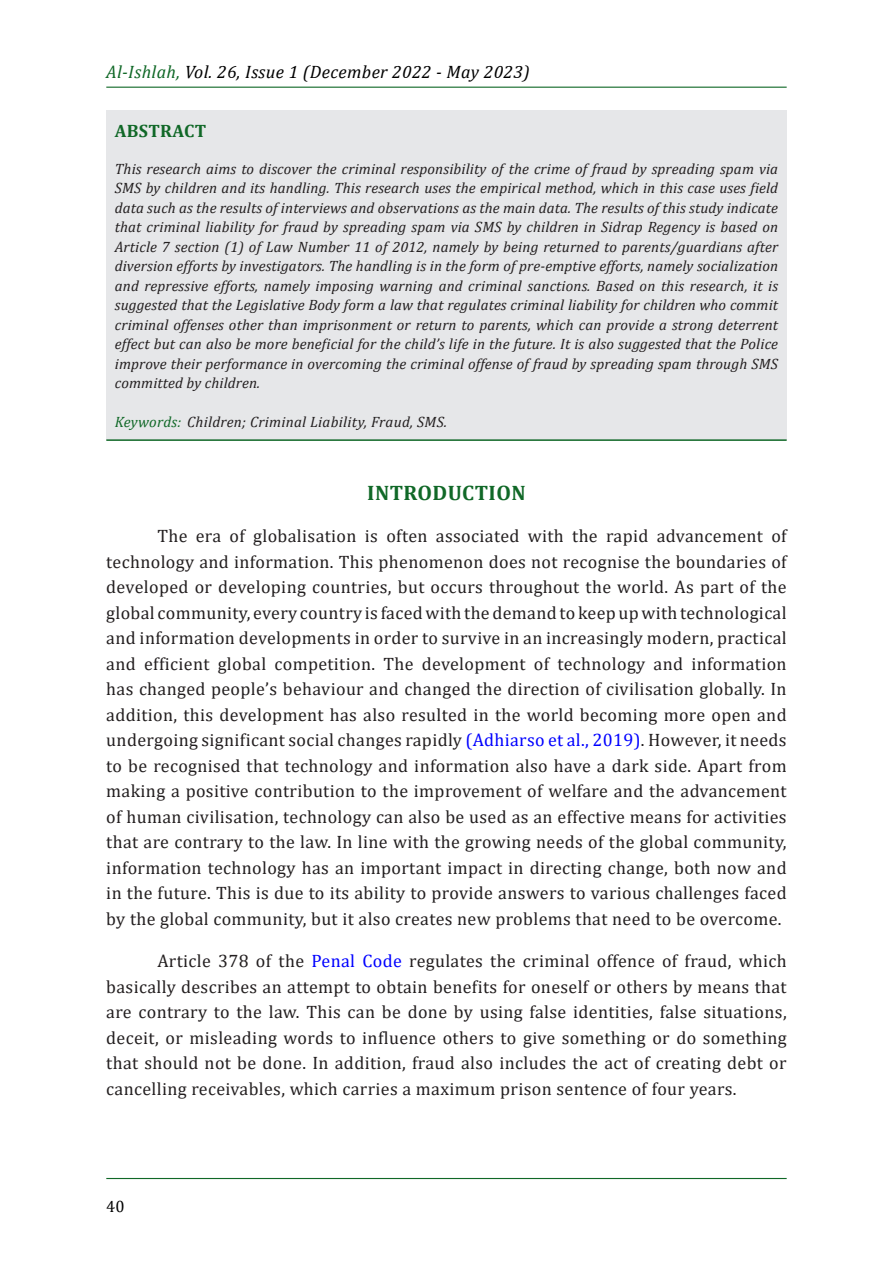
<style>
.page{position:relative;width:893px;height:1263px;background:#fff}
.page>*{position:absolute;margin:0;border:0;box-sizing:border-box;transform-origin:0 0}
.BAB{font:700 21px "Cambria";letter-spacing:.02em;color:#106827}
.Isi_1{font:18px/25.5px "Cambria";letter-spacing:.02em;color:#231f20;text-align:justify}
.t1{font:italic 18px "Cambria";letter-spacing:.02em;color:#000}
.Sub_Bab_A{font:700 18px "Cambria";letter-spacing:.02em;color:#106827}
.t2{font:16.5px "Cambria";color:#000}
.Abstrak{font:italic 15px/19.5px "Cambria";letter-spacing:.01em;color:#231f20;text-align:justify}
.Kata_Kunci{font:italic 15px "Cambria";letter-spacing:.02em;color:#231f20}
.s1{color:#106827}
.s2{color:#00f}
</style>
<div class="page">
<hr style="left:106px;top:87px;width:681px;height:1px;background:#106827">
<hr style="left:106px;top:1178px;width:681px;height:1px;background:#106827">
<div style="left:106px;top:111px;width:681px;height:329px;background:#e6e7e9"></div>
<hr style="left:106px;top:439px;width:681px;height:2px;background:#106827">
<p class="t1" style="left:106px;top:59px;width:425px"><span class="s1">Al-Ishlah,</span> Vol. 26, Issue 1 (December 2022 - May 2023)</p>
<p class="Sub_Bab_A" style="left:115px;top:118px;width:93px">ABSTRACT</p>
<p class="Abstrak" style="left:115px;top:158px;width:665px">This research aims to discover the criminal responsibility of the crime of fraud by spreading spam via SMS by children and its handling. This research uses the empirical method, which in this case uses field data such as the results of interviews and observations as the main data. The results of this study indicate that criminal liability for fraud by spreading spam via SMS by children in Sidrap Regency is based on Article 7 section (1) of Law Number 11 of 2012, namely by being returned to parents/guardians after diversion efforts by investigators. The handling is in the form of pre-emptive efforts, namely socialization and repressive efforts, namely imposing warning and criminal sanctions. Based on this research, it is suggested that the Legislative Body form a law that regulates criminal liability for children who commit criminal offenses other than imprisonment or return to parents, which can provide a strong deterrent effect but can also be more beneficial for the child’s life in the future. It is also suggested that the Police improve their performance in overcoming the criminal offense of fraud by spreading spam through SMS committed by children.</p>
<p class="Kata_Kunci" style="left:115px;top:412px;width:334px"><span class="s1">Keywords:</span> Children; Criminal Liability, Fraud, SMS.</p>
<p class="BAB" style="left:367px;top:478px;width:160px">INTRODUCTION</p>
<p class="Isi_1" style="left:106px;top:523px;width:682px;text-indent:51px">The era of globalisation is often associated with the rapid advancement of technology and information. This phenomenon does not recognise the boundaries of developed or developing countries, but occurs throughout the world. As part of the global community, every country is faced with the demand to keep up with technological and information developments in order to survive in an increasingly modern, practical and efficient global competition. The development of technology and information has changed people’s behaviour and changed the direction of civilisation globally. In addition, this development has also resulted in the world becoming more open and undergoing significant social changes rapidly <span class="s2">(Adhiarso et al., 2019)</span>. However, it needs to be recognised that technology and information also have a dark side. Apart from making a positive contribution to the improvement of welfare and the advancement of human civilisation, technology can also be used as an effective means for activities that are contrary to the law. In line with the growing needs of the global community, information technology has an important impact in directing change, both now and in the future. This is due to its ability to provide answers to various challenges faced by the global community, but it also creates new problems that need to be overcome.</p>
<p class="Isi_1" style="left:106px;top:948px;width:682px;text-indent:51px">Article 378 of the <span class="s2">Penal Code</span> regulates the criminal offence of fraud, which basically describes an attempt to obtain benefits for oneself or others by means that are contrary to the law. This can be done by using false identities, false situations, deceit, or misleading words to influence others to give something or do something that should not be done. In addition, fraud also includes the act of creating debt or cancelling receivables, which carries a maximum prison sentence of four years.</p>
<p class="t2" style="left:106px;top:1197px;width:20px">40</p>
</div>
